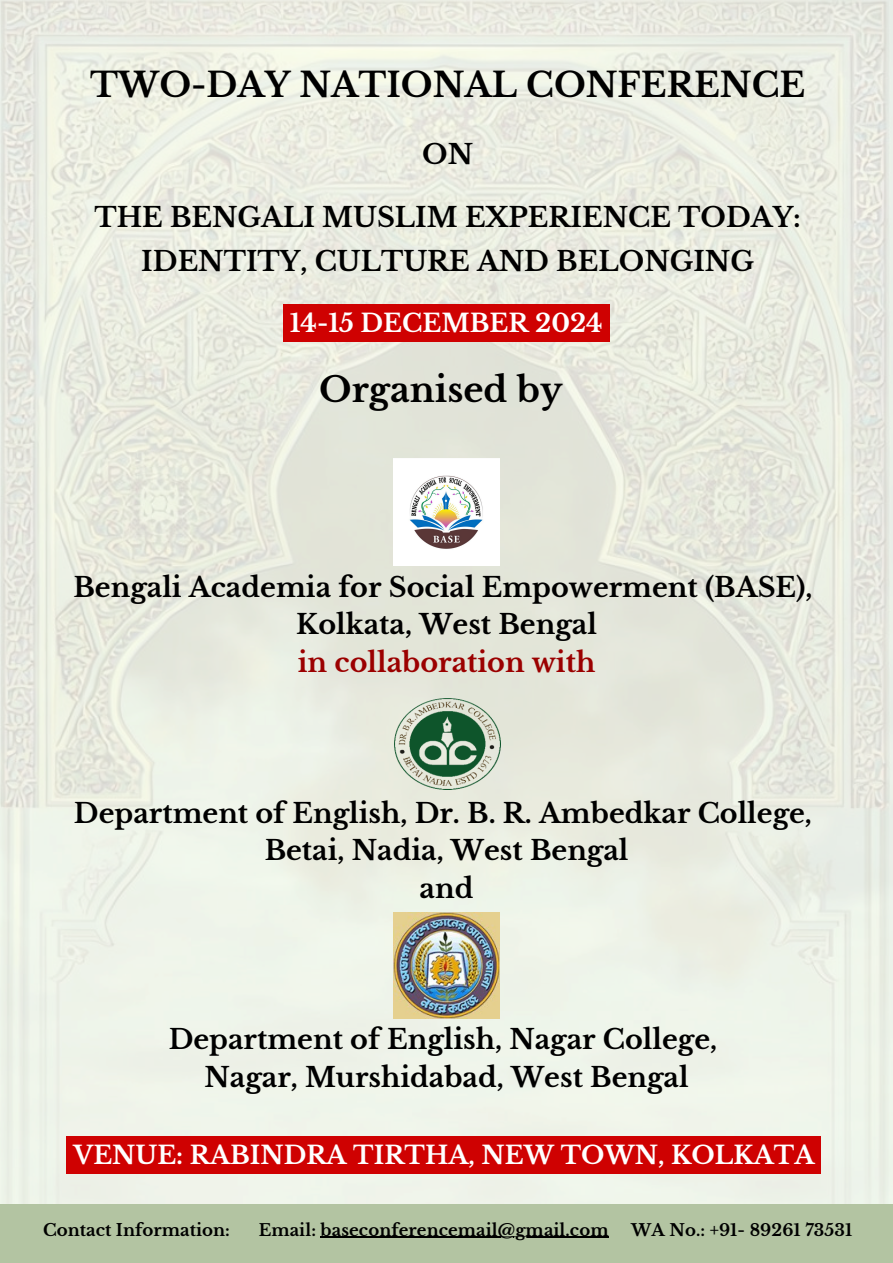
<style>
.page{position:relative;width:893px;height:1263px;background:#fff}
.page>*{position:absolute;margin:0;border:0;box-sizing:border-box;transform-origin:0 0}
.t1{font:700 34.5px "Libre Baskerville";color:#000}
.t2{font:700 33.75px "Libre Baskerville";color:#000}
.t3{font:700 27px/37.7px "Libre Baskerville";color:#000;text-align:center}
.t4{font:700 24.75px "Libre Baskerville";color:#fff}
.t5{font:700 16.65px "Libre Baskerville";color:#000}
.t6{font:700 16.5px "Libre Baskerville";letter-spacing:.005em;color:#000}
.s1{color:#9b0000}
</style>
<div class="page">
<img style="left:0;top:0;width:893px;height:1204px">
<div style="left:0;top:1204px;width:893px;height:59px;background:#b3c4a2"></div>
<img style="left:393px;top:458px;width:106px;height:107px">
<img style="left:395px;top:698px;width:105px;height:92px">
<img style="left:393px;top:912px;width:107px;height:106px">
<div style="left:283px;top:304px;width:326px;height:38px;background:#cf0101"></div>
<hr style="left:321px;top:1237px;width:288px;height:1px;background:#000">
<div style="left:66px;top:1136px;width:755px;height:38px;background:#cf0101"></div>
<p class="t2" style="left:90px;top:64px;width:717px">TWO-DAY NATIONAL CONFERENCE</p>
<p class="t3" style="left:422px;top:135px;width:52px">ON</p>
<h3 class="t3" style="left:94px;top:195px;width:708px;line-height:44.4px">THE BENGALI MUSLIM EXPERIENCE TODAY:<br>IDENTITY, CULTURE AND BELONGING</h3>
<h4 class="t4" style="left:290px;top:308px;width:314px">14-15 DECEMBER 2024</h4>
<p class="t1" style="left:319px;top:368px;width:244px">Organised by</p>
<p class="t3" style="left:73px;top:568px;width:740px">Bengali Academia for Social Empowerment (BASE),<br>Kolkata, West Bengal<br><span class="s1">in collaboration with</span></p>
<h1 class="t3" style="left:74px;top:794px;width:739px">Department of English, Dr. B. R. Ambedkar College,<br>Betai, Nadia, West Bengal<br>and</h1>
<h3 class="t3" style="left:169px;top:1021px;width:550px">Department of English, Nagar College,<br>Nagar, Murshidabad, West Bengal</h3>
<p class="t4" style="left:73px;top:1140px;width:742px">VENUE: RABINDRA TIRTHA, NEW TOWN, KOLKATA</p>
<h4 class="t5" style="left:43px;top:1220px;width:188px">Contact Information:</h4>
<h4 class="t6" style="left:259px;top:1220px;width:351px">Email: baseconferencemail@gmail.com</h4>
<p class="t6" style="left:631px;top:1220px;width:223px">WA No.: +91- 89261 73531</p>
</div>
